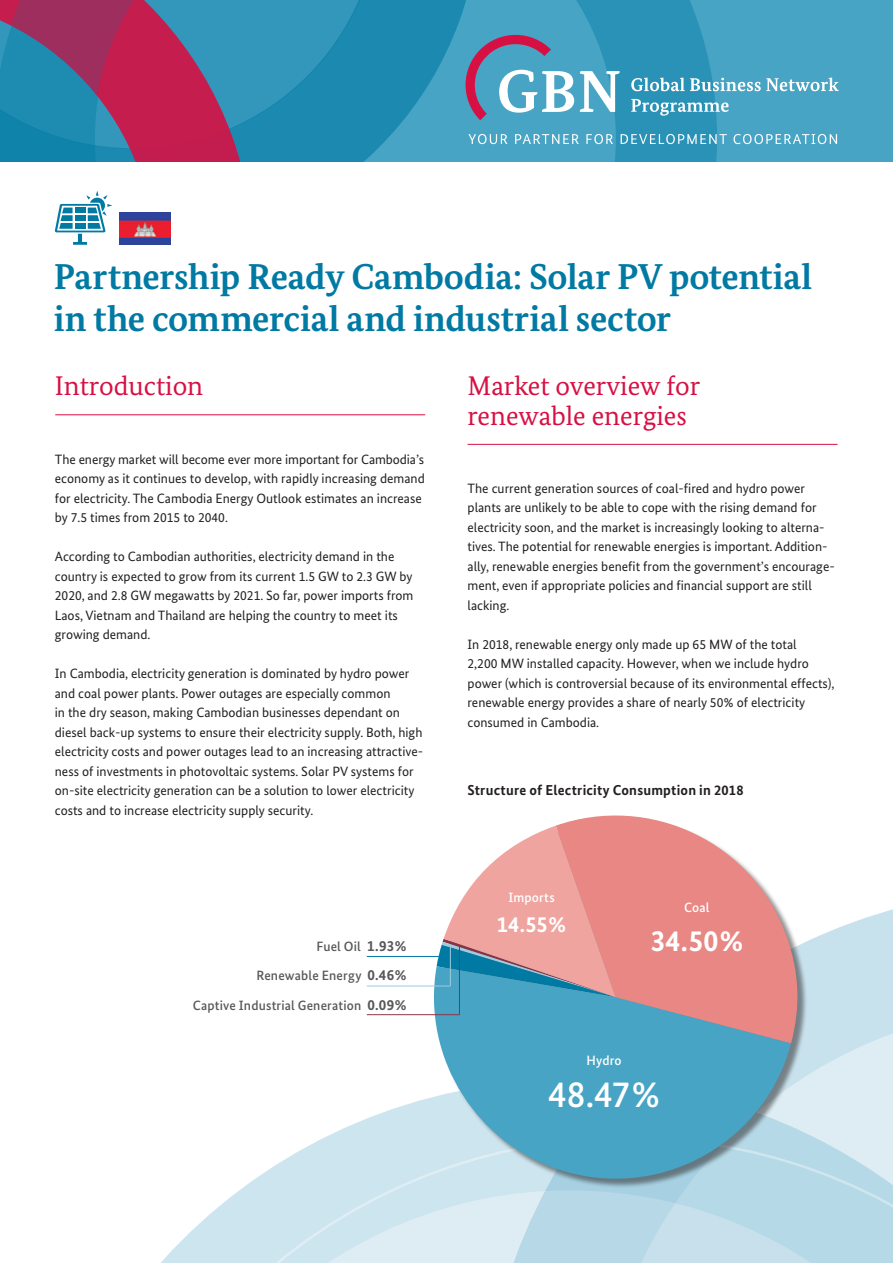
<style>
.page{position:relative;width:893px;height:1263px;background:#fff}
.page>*{position:absolute;margin:0;border:0;box-sizing:border-box;transform-origin:0 0}
.t1{font:500 37.5px "Bundes Sans";color:#fff}
.t2{font:700 36px/42px "Bundes Serif";letter-spacing:-.005em;color:#0079a3}
.t3{font:700 30px "Bundes Sans";color:#fff}
.t4{font:27px/30px "Bundes Serif";color:#d71043}
.t5{font:700 22.5px "Bundes Sans";color:#fff}
.t6{font:700 14.4px "Bundes Sans";letter-spacing:.015em;color:#231f20}
.t7{font:13.5px/19.5px "Bundes Sans";color:#231f20}
.t8{font:500 13.5px "Bundes Sans";letter-spacing:.01em;color:#57585a}
.t9{font:500 13.5px "Bundes Sans";letter-spacing:.01em;color:#fff}
.s1{font-weight:700;font-size:15px}
</style>
<div class="page">
<svg style="left:808px;top:909px;width:85px;height:171px;background:#d0e6ef"></svg>
<svg style="left:328px;top:1080px;width:565px;height:56px"></svg>
<svg style="left:161px;top:1136px;width:732px;height:127px;background:#cee5ef"></svg>
<hr style="left:55px;top:414px;width:370px;height:1px;background:#d71043">
<img style="left:119px;top:213px;width:51px;height:32px">
<div style="left:0;top:0;width:893px;height:162px;background:#48a4c5"></div>
<svg style="left:254px;top:0;width:463px;height:162px"></svg>
<svg style="left:0;top:0;width:254px;height:162px;background:#6f5883"></svg>
<svg style="left:631px;top:99px;width:98px;height:17px;background:#69b2cc"></svg>
<svg style="left:631px;top:78px;width:208px;height:13px"></svg>
<svg style="left:466px;top:35px;width:108px;height:85px"></svg>
<svg style="left:580px;top:71px;width:40px;height:41px"></svg>
<svg style="left:468px;top:134px;width:369px;height:10px"></svg>
<hr style="left:468px;top:444px;width:369px;height:1px;background:#d71043">
<svg style="left:55px;top:191px;width:57px;height:54px"></svg>
<div style="left:435px;top:816px;width:373px;height:373px;background:#231f20;opacity:.5"></div>
<svg style="left:421px;top:966px;width:370px;height:232px;background:#73b7cf"></svg>
<svg style="left:556px;top:815px;width:245px;height:228px;fill:#e88784"></svg>
<svg style="left:437px;top:826px;width:178px;height:171px"></svg>
<hr style="left:367px;top:1014px;width:93px;height:1px;background:#893347">
<hr style="left:459px;top:947px;width:1px;height:68px;background:#893347">
<hr style="left:367px;top:956px;width:74px;height:1px;background:#0079a3">
<hr style="left:367px;top:986px;width:83px;height:1px;background:#9fcbdf">
<hr style="left:450px;top:946px;width:1px;height:40px;background:#9fcbdf">
<h2 class="t2" style="left:54px;top:255px;width:760px">Partnership Ready Cambodia: Solar PV potential in the commercial and industrial sector</h2>
<h3 class="t4" style="left:55px;top:371px;width:150px">Introduction</h3>
<p class="t7" style="left:55px;top:449px;width:371px">The energy market will become ever more important for Cambodia’s economy as it continues to develop, with rapidly increasing demand for electricity. The Cambodia Energy Outlook estimates an increase by 7.5 times from 2015 to 2040.</p>
<p class="t7" style="left:55px;top:546px;width:360px">According to Cambodian authorities, electricity demand in the country is expected to grow from its current 1.5 GW to 2.3 GW by 2020, and 2.8 GW megawatts by 2021. So far, power imports from Laos, Vietnam and Thailand are helping the country to meet its growing demand.</p>
<p class="t7" style="left:55px;top:663px;width:370px">In Cambodia, electricity generation is dominated by hydro power and coal power plants. Power outages are especially common<br>in the dry season, making Cambodian businesses dependant on diesel back-up systems to ensure their electricity supply. Both, high electricity costs and power outages lead to an increasing attractive&shy;ness of investments in photovoltaic systems. Solar PV systems for on-site electricity generation can be a solution to lower electricity costs and to increase electricity supply security.</p>
<p class="t8" style="left:316px;top:938px;width:92px">Fuel Oil <span class="s1">1.93%</span></p>
<p class="t8" style="left:256px;top:967px;width:152px">Renewable Energy <span class="s1">0.46%</span></p>
<p class="t8" style="left:193px;top:997px;width:215px">Captive Industrial Generation <span class="s1">0.09%</span></p>
<h3 class="t4" style="left:468px;top:371px;width:234px">Market overview for renewable energies</h3>
<p class="t7" style="left:468px;top:478px;width:369px">The current generation sources of coal-fired and hydro power plants are unlikely to be able to cope with the rising demand for electricity soon, and the market is increasingly looking to alterna&shy;tives. The potential for renewable energies is important. Addition&shy;ally, renewable energies benefit from the government’s encourage&shy;ment, even if appropriate policies and financial support are still lacking.</p>
<p class="t7" style="left:468px;top:634px;width:368px">In 2018, renewable energy only made up 65 MW of the total<br>2,200 MW installed capacity. However, when we include hydro power (which is controversial because of its environmental effects), renewable energy provides a share of nearly 50% of electricity consumed in Cambodia.</p>
<p class="t6" style="left:468px;top:781px;width:278px">Structure of Electricity Consumption in 2018</p>
<p class="t9" style="left:508px;top:889px;width:48px">Imports</p>
<h3 class="t5" style="left:497px;top:910px;width:71px">14.55%</h3>
<p class="t9" style="left:684px;top:899px;width:27px">Coal</p>
<h3 class="t3" style="left:650px;top:922px;width:94px">34.50%</h3>
<p class="t9" style="left:586px;top:1052px;width:37px">Hydro</p>
<h1 class="t1" style="left:548px;top:1071px;width:114px">48.47%</h1>
</div>
